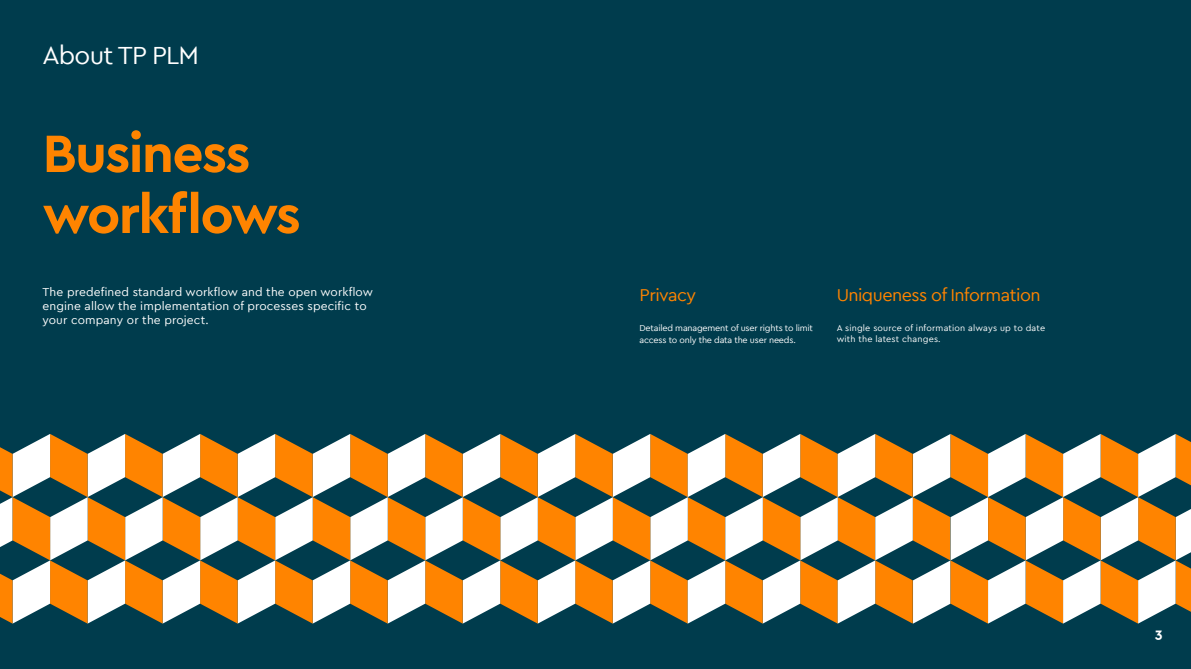
<style>
.page{position:relative;width:1191px;height:669px;background:#003c4d}
.page>*{position:absolute;margin:0;border:0;box-sizing:border-box;transform-origin:0 0}
.t1{font:700 55px "Cera";letter-spacing:-.03em;color:#ff8400}
.t2{font:26px "Cera";letter-spacing:-.03em;color:#fff}
.t3{font:18px "Cera";letter-spacing:-.03em;color:#ff8400}
.List_1{font:700 14px "Cera";color:#fff}
.t4{font:12px/14px "Cera";letter-spacing:.01em;color:#fff}
.t5{font:9px/12px "Cera";letter-spacing:-.02em;color:#fff}
.t6{font:9px/11px "Cera";letter-spacing:.02em;color:#fff}
</style>
<div class="page">
<svg style="left:0;top:434px;width:1191px;height:190px"></svg>
<p class="t2" style="left:43px;top:38px;width:158px">About TP PLM</p>
<p class="t1" style="left:43px;top:117px;width:209px">Business</p>
<p class="t1" style="left:43px;top:178px;width:260px">workflows</p>
<p class="t4" style="left:43px;top:284px;width:332px">The predefined standard workflow and the open workflow engine allow the implementation of processes specific to your company or the project.</p>
<p class="t3" style="left:836px;top:283px;width:205px">Uniqueness of Information</p>
<p class="t6" style="left:836px;top:322px;width:210px">A single source of information always up to date with the latest changes.</p>
<p class="t3" style="left:639px;top:283px;width:58px">Privacy</p>
<p class="t5" style="left:639px;top:321px;width:175px">Detailed management of user rights to limit access to only the data the user needs.</p>
<p class="List_1" style="left:1155px;top:624px;width:9px">3</p>
</div>
